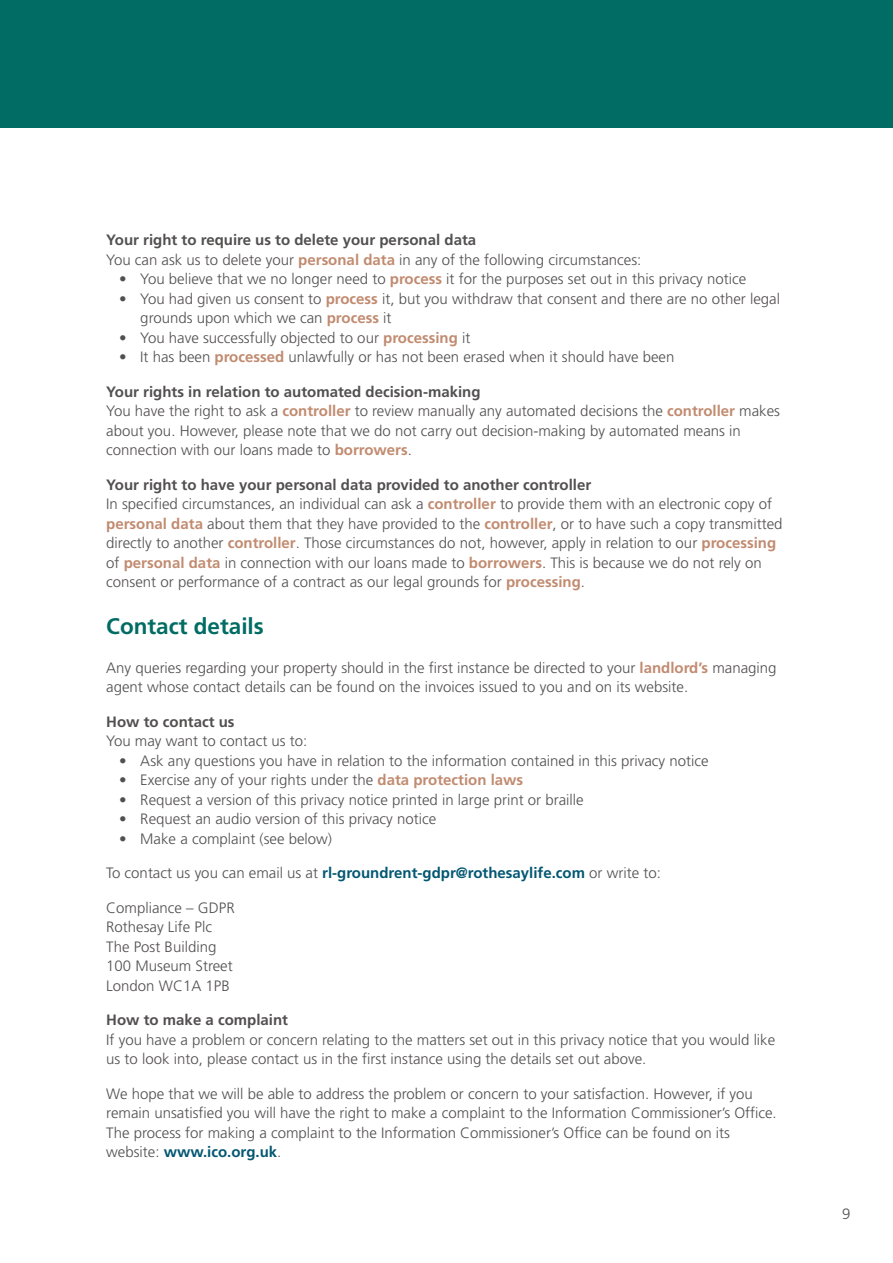
<style>
.page{position:relative;width:893px;height:1263px;background:#fff}
.page>*{position:absolute;margin:0;border:0;box-sizing:border-box;transform-origin:0 0}
.t1{font:700 22.5px "Frutiger";color:#006c64}
.t2{font:300 15px/19.5px "Frutiger";color:#524f4f}
.t3{font:700 15px "Frutiger";color:#524f4f}
.s1{font-weight:700}
.s2{font-weight:700;color:#c18b70}
.s3{font-weight:700;color:#035772}
</style>
<div class="page">
<div style="left:0;top:0;width:893px;height:128px;background:#006c64"></div>
<p class="t2" style="left:106px;top:231px;width:537px"><span class="s1">Your right to require us to delete your personal data<br></span>You can ask us to delete your <span class="s2">personal data</span> in any of the following circumstances:</p>
<p class="t2" style="left:119px;top:270px;width:629px"><span class="s1">•</span> You believe that we no longer need to <span class="s2">process</span> it for the purposes set out in this privacy notice</p>
<p class="t2" style="left:140px;top:290px;width:641px;text-indent:-21px"><span class="s1">•</span> You had given us consent to <span class="s2">process</span> it, but you withdraw that consent and there are no other legal grounds upon which we can <span class="s2">process</span> it</p>
<p class="t2" style="left:119px;top:329px;width:353px"><span class="s1">•</span> You have successfully objected to our <span class="s2">processing</span> it</p>
<p class="t2" style="left:119px;top:348px;width:557px"><span class="s1">•</span> It has been <span class="s2">processed</span> unlawfully or has not been erased when it should have been</p>
<p class="t2" style="left:106px;top:383px;width:675px"><span class="s1">Your rights in relation to automated decision-making<br></span>You have the right to ask a <span class="s2">controller</span> to review manually any automated decisions the <span class="s2">controller</span> makes about you. However, please note that we do not carry out decision-making by automated means in connection with our loans made to <span class="s2">borrowers</span>.</p>
<p class="t2" style="left:106px;top:476px;width:678px"><span class="s1">Your right to have your personal data provided to another controller<br></span>In specified circumstances, an individual can ask a <span class="s2">controller</span> to provide them with an electronic copy of <span class="s2">personal data</span> about them that they have provided to the <span class="s2">controller</span>, or to have such a copy transmitted directly to another <span class="s2">controller</span>. Those circumstances do not, however, apply in relation to our <span class="s2">processing </span>of <span class="s2">personal data</span> in connection with our loans made to <span class="s2">borrowers</span>. This is because we do not rely on consent or performance of a contract as our legal grounds for <span class="s2">processing</span>.</p>
<h1 class="t1" style="left:106px;top:617px;width:159px">Contact details</h1>
<p class="t2" style="left:106px;top:659px;width:672px">Any queries regarding your property should in the first instance be directed to your <span class="s2">landlord’s</span> managing agent whose contact details can be found on the invoices issued to you and on its website.</p>
<p class="t3" style="left:106px;top:715px;width:130px">How to contact us</p>
<p class="t2" style="left:106px;top:732px;width:203px">You may want to contact us to:</p>
<p class="t2" style="left:119px;top:752px;width:591px"><span class="s1">•</span> Ask any questions you have in relation to the information contained in this privacy notice</p>
<p class="t2" style="left:119px;top:771px;width:406px"><span class="s1">•</span> Exercise any of your rights under the <span class="s2">data protection laws</span></p>
<p class="t2" style="left:119px;top:791px;width:466px"><span class="s1">•</span> Request a version of this privacy notice printed in large print or braille</p>
<p class="t2" style="left:119px;top:810px;width:319px"><span class="s1">•</span> Request an audio version of this privacy notice</p>
<p class="t2" style="left:119px;top:830px;width:214px"><span class="s1">•</span> Make a complaint (see below)</p>
<p class="t2" style="left:106px;top:864px;width:556px">To contact us you can email us at <span class="s3">rl-groundrent-gdpr@rothesaylife.com</span> or write to:</p>
<p class="t2" style="left:106px;top:899px;width:130px">Compliance – GDPR<br>Rothesay Life Plc<br>The Post Building<br>100 Museum Street<br>London WC1A 1PB</p>
<p class="t3" style="left:106px;top:1014px;width:183px">How to make a complaint</p>
<p class="t2" style="left:106px;top:1031px;width:670px">If you have a problem or concern relating to the matters set out in this privacy notice that you would like us to look into, please contact us in the first instance using the details set out above.</p>
<p class="t2" style="left:106px;top:1085px;width:672px">We hope that we will be able to address the problem or concern to your satisfaction. However, if you remain unsatisfied you will have the right to make a complaint to the Information Commissioner’s Office.<br>The process for making a complaint to the Information Commissioner’s Office can be found on its website: <span class="s3">www.ico.org.uk</span>.</p>
<p class="t2" style="left:842px;top:1205px;width:10px">9</p>
</div>
